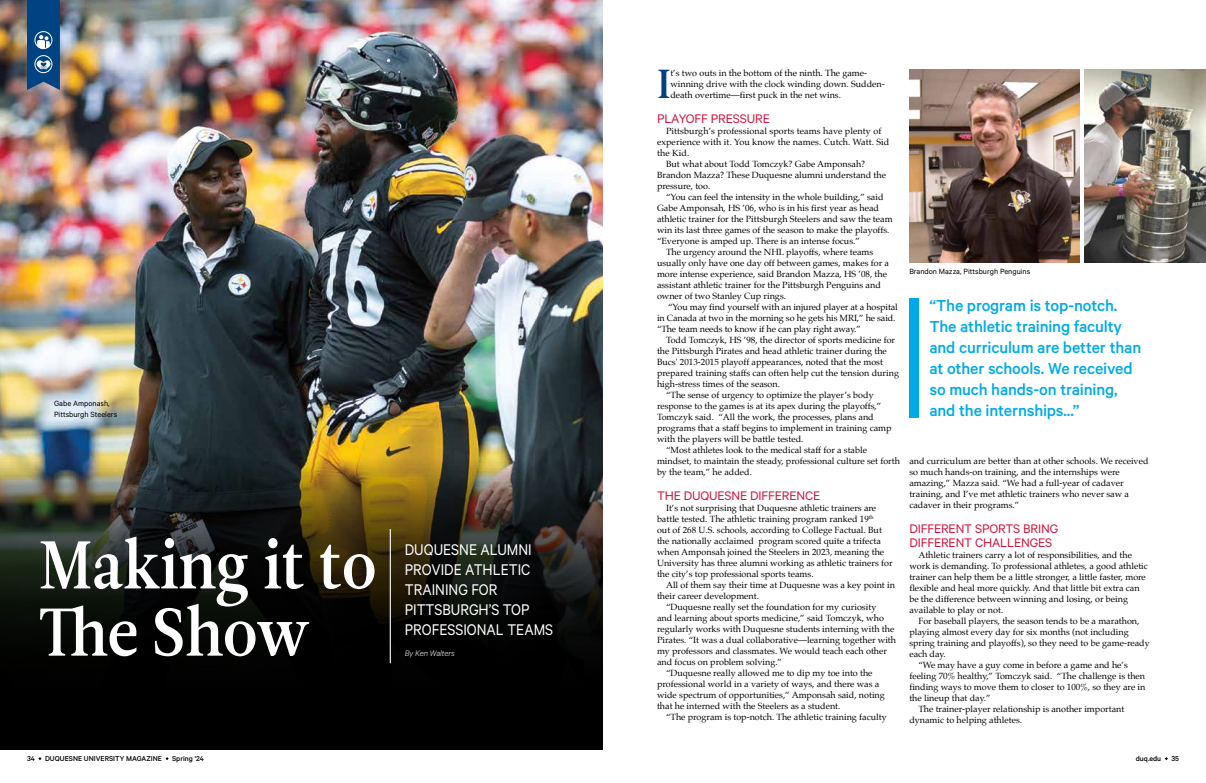
<style>
.page{position:relative;width:1206px;height:783px;background:#fff}
.page>*{position:absolute;margin:0;border:0;box-sizing:border-box;transform-origin:0 0}
.t1{font:67.2px/67.2px "Leitura News Roman 3";color:#fff;scale:.91 1}
.t2{font:40.4px "Leitura News Roman 3";color:#004383}
.t3{font:500 18px/21px "Calibre";letter-spacing:-.01em;color:#00aae7}
.t4{font:17.4px/20.1px "Calibre";color:#fff;scale:.9 1}
.t5{font:14px/14px "Calibre";letter-spacing:-.01em;color:#cd163f}
.t6{font:9px/11px "Palatino";color:#000}
.t7{font:italic 300 9px "Calibre";letter-spacing:-.01em;color:#fff}
.t8{font:8.5px/10.2px "Calibre";color:#000}
.t9{font:500 8px "Calibre";color:#000}
</style>
<div class="page">
<img style="left:1084px;top:69px;width:122px;height:194px">
<img style="left:0;top:0;width:603px;height:392px">
<img style="left:0;top:392px;width:603px;height:358px">
<hr style="left:390px;top:529px;width:1px;height:134px;background:#fff">
<svg style="left:27px;top:0;width:33px;height:90px;background:#20588f"></svg>
<img style="left:909px;top:69px;width:171px;height:194px">
<div style="left:909px;top:299px;width:9px;height:119px;background:#00aae7"></div>
<p class="t8" style="left:54px;top:398px;width:65px">Gabe Amponash,<br>Pittsburgh Steelers</p>
<h1 class="t1" style="left:39px;top:533px;width:373px">Making it to<br>The Show</h1>
<h3 class="t4" style="left:405px;top:538px;width:166px">DUQUESNE ALUMNI<br>PROVIDE ATHLETIC<br>TRAINING FOR<br>PITTSBURGH’S TOP<br>PROFESSIONAL TEAMS</h3>
<p class="t7" style="left:405px;top:648px;width:51px">By Ken Walters</p>
<h2 class="t2" style="left:657px;top:61px;width:15px">I</h2>
<p class="t6" style="left:670px;top:68px;width:216px">t’s two outs in the bottom of the ninth. The game&shy;winning drive with the clock winding down. Sudden&shy;death overtime—first puck in the net wins.</p>
<h3 class="t5" style="left:657px;top:112px;width:115px">PLAYOFF PRESSURE</h3>
<p class="t6" style="left:666px;top:126px;width:217px">Pittsburgh’s professional sports teams have plenty of</p>
<p class="t6" style="left:657px;top:137px;width:234px">experience with it. You know the names. Cutch. Watt. Sid</p>
<p class="t6" style="left:657px;top:148px;width:34px">the Kid.</p>
<p class="t6" style="left:666px;top:159px;width:201px">But what about Todd Tomczyk? Gabe Amponsah?</p>
<p class="t6" style="left:657px;top:170px;width:231px">Brandon Mazza? These Duquesne alumni understand the</p>
<p class="t6" style="left:657px;top:181px;width:55px">pressure, too.</p>
<p class="t6" style="left:666px;top:192px;width:219px">“You can feel the intensity in the whole building,” said</p>
<p class="t6" style="left:657px;top:203px;width:224px">Gabe Amponsah, HS ’06, who is in his first year as head</p>
<p class="t6" style="left:657px;top:214px;width:237px">athletic trainer for the Pittsburgh Steelers and saw the team</p>
<p class="t6" style="left:657px;top:225px;width:234px">win its last three games of the season to make the playoffs.</p>
<p class="t6" style="left:657px;top:236px;width:204px">“Everyone is amped up. There is an intense focus.”</p>
<p class="t6" style="left:666px;top:247px;width:209px">The urgency around the NHL playoffs, where teams</p>
<p class="t6" style="left:657px;top:258px;width:233px">usually only have one day off between games, makes for a</p>
<p class="t6" style="left:657px;top:269px;width:232px">more intense experience, said Brandon Mazza, HS ’08, the</p>
<p class="t6" style="left:657px;top:280px;width:225px">assistant athletic trainer for the Pittsburgh Penguins and</p>
<p class="t6" style="left:657px;top:291px;width:131px">owner of two Stanley Cup rings.</p>
<p class="t6" style="left:668px;top:302px;width:231px">“You may find yourself with an injured player at a hospital</p>
<p class="t6" style="left:657px;top:313px;width:240px">in Canada at two in the morning so he gets his MRI,” he said.</p>
<p class="t6" style="left:657px;top:324px;width:205px">“The team needs to know if he can play right away.”</p>
<p class="t6" style="left:666px;top:335px;width:231px">Todd Tomczyk, HS ’98, the director of sports medicine for</p>
<p class="t6" style="left:657px;top:346px;width:231px">the Pittsburgh Pirates and head athletic trainer during the</p>
<p class="t6" style="left:657px;top:357px;width:228px">Bucs' 2013-2015 playoff appearances, noted that the most</p>
<p class="t6" style="left:657px;top:368px;width:244px">prepared training staffs can often help cut the tension during</p>
<p class="t6" style="left:657px;top:379px;width:125px">high-stress times of the season.</p>
<p class="t6" style="left:666px;top:390px;width:209px">“The sense of urgency to optimize the player’s body</p>
<p class="t6" style="left:657px;top:401px;width:226px">response to the games is at its apex during the playoffs,”</p>
<p class="t6" style="left:657px;top:412px;width:218px">Tomczyk said. “All the work, the processes, plans and</p>
<p class="t6" style="left:657px;top:423px;width:236px">programs that a staff begins to implement in training camp</p>
<p class="t6" style="left:657px;top:434px;width:148px">with the players will be battle tested.</p>
<p class="t6" style="left:666px;top:445px;width:203px">“Most athletes look to the medical staff for a stable</p>
<p class="t6" style="left:657px;top:456px;width:244px">mindset, to maintain the steady, professional culture set forth</p>
<p class="t6" style="left:657px;top:467px;width:97px">by the team,” he added.</p>
<h3 class="t5" style="left:657px;top:489px;width:165px">THE DUQUESNE DIFFERENCE</h3>
<p class="t6" style="left:657px;top:503px;width:237px;text-indent:9px">It’s not surprising that Duquesne athletic trainers are battle tested. The athletic training program ranked 19<sup>th<br></sup>out of 268 U.S. schools, according to College Factual. But the nationally acclaimed program scored quite a trifecta when Amponsah joined the Steelers in 2023, meaning the University has three alumni working as athletic trainers for the city’s top professional sports teams.</p>
<p class="t6" style="left:666px;top:580px;width:230px">All of them say their time at Duquesne was a key point in</p>
<p class="t6" style="left:657px;top:591px;width:104px">their career development.</p>
<p class="t6" style="left:666px;top:602px;width:212px">“Duquesne really set the foundation for my curiosity</p>
<p class="t6" style="left:657px;top:613px;width:228px">and learning about sports medicine,” said Tomczyk, who</p>
<p class="t6" style="left:657px;top:624px;width:239px">regularly works with Duquesne students interning with the</p>
<p class="t6" style="left:657px;top:635px;width:241px">Pirates. “It was a dual collaborative—learning together with</p>
<p class="t6" style="left:657px;top:646px;width:232px">my professors and classmates. We would teach each other</p>
<p class="t6" style="left:657px;top:657px;width:127px">and focus on problem solving.”</p>
<p class="t6" style="left:666px;top:668px;width:208px">“Duquesne really allowed me to dip my toe into the</p>
<p class="t6" style="left:657px;top:679px;width:224px">professional world in a variety of ways, and there was a</p>
<p class="t6" style="left:657px;top:690px;width:229px">wide spectrum of opportunities,” Amponsah said, noting</p>
<p class="t6" style="left:657px;top:701px;width:185px">that he interned with the Steelers as a student.</p>
<p class="t6" style="left:666px;top:712px;width:222px">“The program is top-notch. The athletic training faculty</p>
<p class="t8" style="left:909px;top:266px;width:122px">Brandon Mazza, Pittsburgh Penguins</p>
<h3 class="t3" style="left:929px;top:295px;width:213px">“The program is top-notch.<br>The athletic training faculty and curriculum are better than at other schools. We received so much hands-on training, and the internships...”</h3>
<p class="t6" style="left:909px;top:455px;width:241px">and curriculum are better than at other schools. We received so much hands-on training, and the internships were amazing,” Mazza said. “We had a full-year of cadaver training, and I’ve met athletic trainers who never saw a cadaver in their programs.”</p>
<h3 class="t5" style="left:909px;top:521px;width:150px">DIFFERENT SPORTS BRING<br>DIFFERENT CHALLENGES</h3>
<p class="t6" style="left:909px;top:549px;width:240px;text-indent:9px">Athletic trainers carry a lot of responsibilities, and the work is demanding. To professional athletes, a good athletic trainer can help them be a little stronger, a little faster, more flexible and heal more quickly. And that little bit extra can be the difference between winning and losing, or being available to play or not.</p>
<p class="t6" style="left:918px;top:615px;width:223px">For baseball players, the season tends to be a marathon,</p>
<p class="t6" style="left:909px;top:626px;width:221px">playing almost every day for six months (not including</p>
<p class="t6" style="left:909px;top:637px;width:242px">spring training and playoffs), so they need to be game-ready</p>
<p class="t6" style="left:909px;top:648px;width:38px">each day.</p>
<p class="t6" style="left:918px;top:659px;width:211px">“We may have a guy come in before a game and he’s</p>
<p class="t6" style="left:909px;top:670px;width:237px">feeling 70% healthy,” Tomczyk said. “The challenge is then</p>
<p class="t6" style="left:909px;top:681px;width:238px">finding ways to move them to closer to 100%, so they are in</p>
<p class="t6" style="left:909px;top:692px;width:83px">the lineup that day.”</p>
<p class="t6" style="left:918px;top:703px;width:208px">The trainer-player relationship is another important</p>
<p class="t6" style="left:909px;top:714px;width:114px">dynamic to helping athletes.</p>
<p class="t9" style="left:27px;top:754px;width:9px">34</p>
<p class="t9" style="left:45px;top:754px;width:118px">DUQUESNE UNIVERSITY MAGAZINE</p>
<p class="t9" style="left:172px;top:754px;width:33px">Spring '24</p>
<p class="t9" style="left:1136px;top:754px;width:27px">duq.edu</p>
<p class="t9" style="left:1171px;top:754px;width:9px">35</p>
</div>
